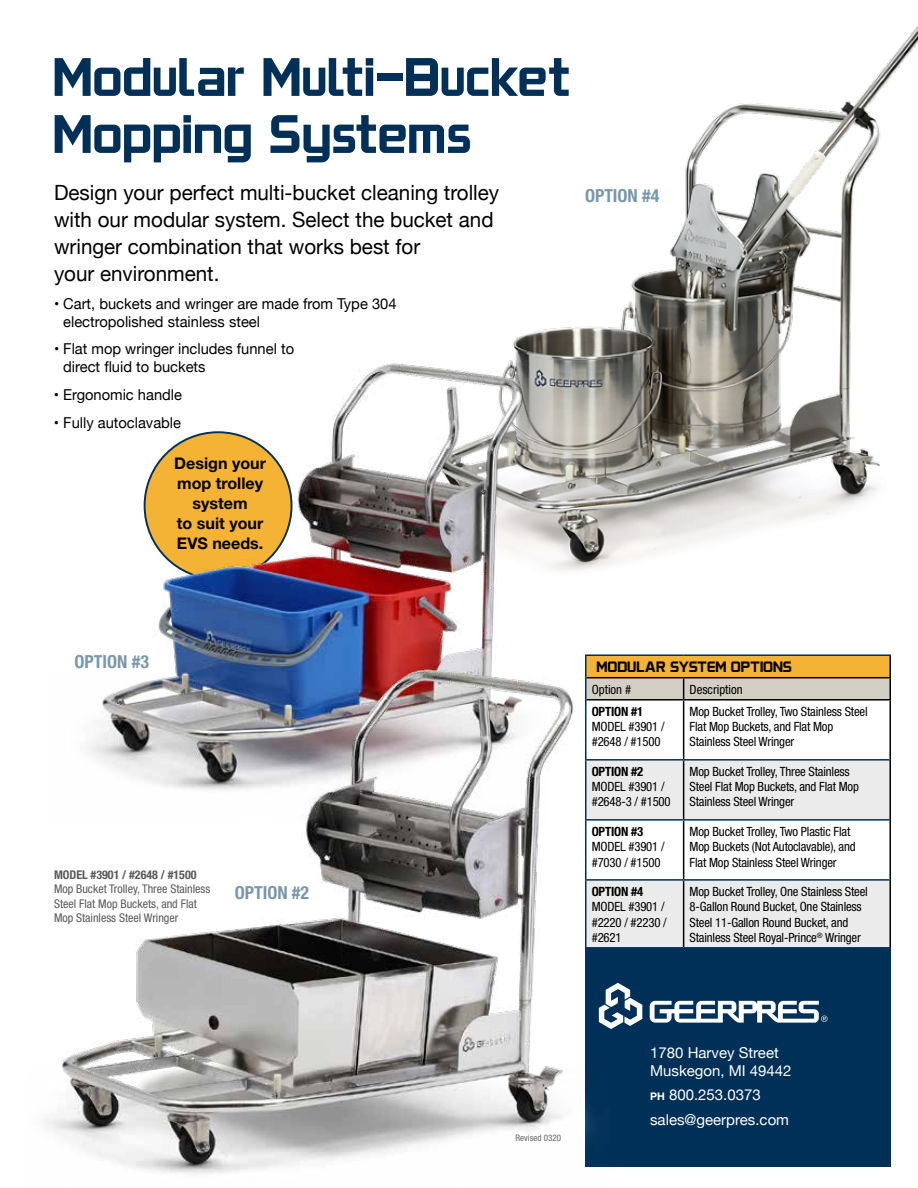
<style>
.page{position:relative;width:918px;height:1188px;background:#fff}
.page>*{position:absolute;margin:0;border:0;box-sizing:border-box;transform-origin:0 0}
.t1{font:700 54px/57px "Zoria";letter-spacing:.04em;color:#003057}
.t2{font:21px/27px "Helvetica Neue";color:#000}
.t3{font:700 condensed 18px "Helvetica Neue";color:#7a97ab}
.t4{font:700 16.05px/20.1px "Helvetica Neue";color:#000;text-align:center}
.t5{font:15px/18px "Helvetica Neue";color:#000}
.t6{font:15px/18px "Helvetica Neue";color:#fff}
.t7{font:700 15px "Zoria";letter-spacing:.04em;color:#000}
.t8{font:condensed 12.75px/15.3px "Helvetica Neue";letter-spacing:-.015em;color:#000}
.t9{font:700 condensed 12.75px "Helvetica Neue";letter-spacing:-.015em;color:#000}
.t10{font:condensed 12px/14.4px "Helvetica Neue";color:#58595b}
.t11{font:700 condensed 12px "Helvetica Neue";color:#58595b}
.t12{font:condensed 9px "Helvetica Neue";color:#636466}
.s1{font-weight:700;font-size:10.5px}
</style>
<div class="page">
<img style="left:547px;top:26px;width:371px;height:545px">
<div style="left:585px;top:907px;width:306px;height:259px;background:#003057"></div>
<svg style="left:650px;top:1001px;width:178px;height:22px"></svg>
<svg style="left:610px;top:983px;width:32px;height:46px"></svg>
<svg style="left:610px;top:761px;width:280px;height:186px;fill:#ebebec"></svg>
<hr style="left:586px;top:699px;width:98px;height:2px;background:#000">
<hr style="left:684px;top:699px;width:207px;height:2px;background:#000">
<hr style="left:683px;top:701px;width:1px;height:58px;background:#000">
<hr style="left:890px;top:701px;width:1px;height:59px;background:#000">
<hr style="left:683px;top:761px;width:1px;height:58px;background:#000">
<hr style="left:890px;top:760px;width:1px;height:60px;background:#000">
<hr style="left:683px;top:821px;width:1px;height:58px;background:#000">
<hr style="left:890px;top:820px;width:1px;height:60px;background:#000">
<hr style="left:683px;top:881px;width:1px;height:66px;background:#000">
<hr style="left:890px;top:880px;width:1px;height:67px;background:#000">
<hr style="left:585px;top:654px;width:99px;height:2px;background:#003057">
<hr style="left:684px;top:654px;width:207px;height:2px;background:#003057">
<svg style="left:585px;top:656px;width:306px;height:44px;background:#d5b473"></svg>
<hr style="left:585px;top:759px;width:99px;height:2px;background:#003057">
<hr style="left:684px;top:759px;width:206px;height:2px;background:#003057">
<hr style="left:585px;top:819px;width:99px;height:2px;background:#003057">
<hr style="left:684px;top:819px;width:206px;height:2px;background:#003057">
<hr style="left:585px;top:879px;width:99px;height:2px;background:#003057">
<hr style="left:684px;top:879px;width:206px;height:2px;background:#003057">
<img style="left:143px;top:329px;width:404px;height:333px">
<img style="left:43px;top:662px;width:567px;height:512px">
<h1 class="t1" style="left:54px;top:50px;width:517px">Modular Multi-Bucket<br>Mopping Systems</h1>
<h2 class="t2" style="left:54px;top:180px;width:447px">Design your perfect multi-bucket cleaning trolley with our modular system. Select the bucket and wringer combination that works best for<br>your environment.</h2>
<p class="t5" style="left:63px;top:295px;width:335px;text-indent:-9px">• Cart, buckets and wringer are made from Type 304 electropolished stainless steel</p>
<p class="t5" style="left:63px;top:341px;width:232px;text-indent:-9px">• Flat mop wringer includes funnel to direct fluid to buckets</p>
<p class="t5" style="left:54px;top:387px;width:130px">• Ergonomic handle</p>
<p class="t5" style="left:54px;top:414px;width:129px">• Fully autoclavable</p>
<p class="t4" style="left:174px;top:453px;width:93px">Design your mop trolley system<br>to suit your<br>EVS needs.</p>
<h3 class="t3" style="left:585px;top:185px;width:76px">OPTION #4</h3>
<h3 class="t3" style="left:75px;top:651px;width:76px">OPTION #3</h3>
<p class="t11" style="left:54px;top:867px;width:144px">MODEL #3901 / #2648 / #1500</p>
<p class="t10" style="left:54px;top:882px;width:158px">Mop Bucket Trolley, Three Stainless<br>Steel Flat Mop Buckets, and Flat<br>Mop Stainless Steel Wringer</p>
<h3 class="t3" style="left:235px;top:882px;width:76px">OPTION #2</h3>
<p class="t7" style="left:597px;top:659px;width:196px">MODULAR SYSTEM OPTIONS</p>
<p class="t8" style="left:592px;top:682px;width:41px">Option #</p>
<p class="t8" style="left:690px;top:682px;width:55px">Description</p>
<p class="t9" style="left:592px;top:704px;width:53px">OPTION #1</p>
<p class="t8" style="left:592px;top:719px;width:74px">MODEL #3901 / #2648 / #1500</p>
<p class="t8" style="left:690px;top:704px;width:179px">Mop Bucket Trolley, Two Stainless Steel<br>Flat Mop Buckets, and Flat Mop<br>Stainless Steel Wringer</p>
<p class="t9" style="left:592px;top:764px;width:53px">OPTION #2</p>
<p class="t8" style="left:592px;top:779px;width:80px">MODEL #3901 / #2648-3 / #1500</p>
<p class="t9" style="left:592px;top:824px;width:53px">OPTION #3</p>
<p class="t8" style="left:592px;top:839px;width:74px">MODEL #3901 / #7030 / #1500</p>
<p class="t9" style="left:592px;top:884px;width:53px">OPTION #4</p>
<p class="t8" style="left:592px;top:899px;width:76px">MODEL #3901 / #2220 / #2230 / #2621</p>
<p class="t8" style="left:690px;top:764px;width:171px">Mop Bucket Trolley, Three Stainless<br>Steel Flat Mop Buckets, and Flat Mop<br>Stainless Steel Wringer</p>
<p class="t8" style="left:690px;top:824px;width:168px">Mop Bucket Trolley, Two Plastic Flat<br>Mop Buckets (Not Autoclavable), and<br>Flat Mop Stainless Steel Wringer</p>
<p class="t8" style="left:690px;top:884px;width:180px">Mop Bucket Trolley, One Stainless Steel 8-Gallon Round Bucket, One Stainless Steel 11-Gallon Round Bucket, and Stainless Steel Royal-Prince<sup>®</sup> Wringer</p>
<p class="t12" style="left:516px;top:1133px;width:47px">Revised 0320</p>
<p class="t6" style="left:650px;top:1044px;width:143px">1780 Harvey Street<br>Muskegon, MI 49442</p>
<p class="t6" style="left:650px;top:1083px;width:140px;line-height:24.8px"><span class="s1">ph</span> 800.253.0373 sales@geerpres.com</p>
</div>
